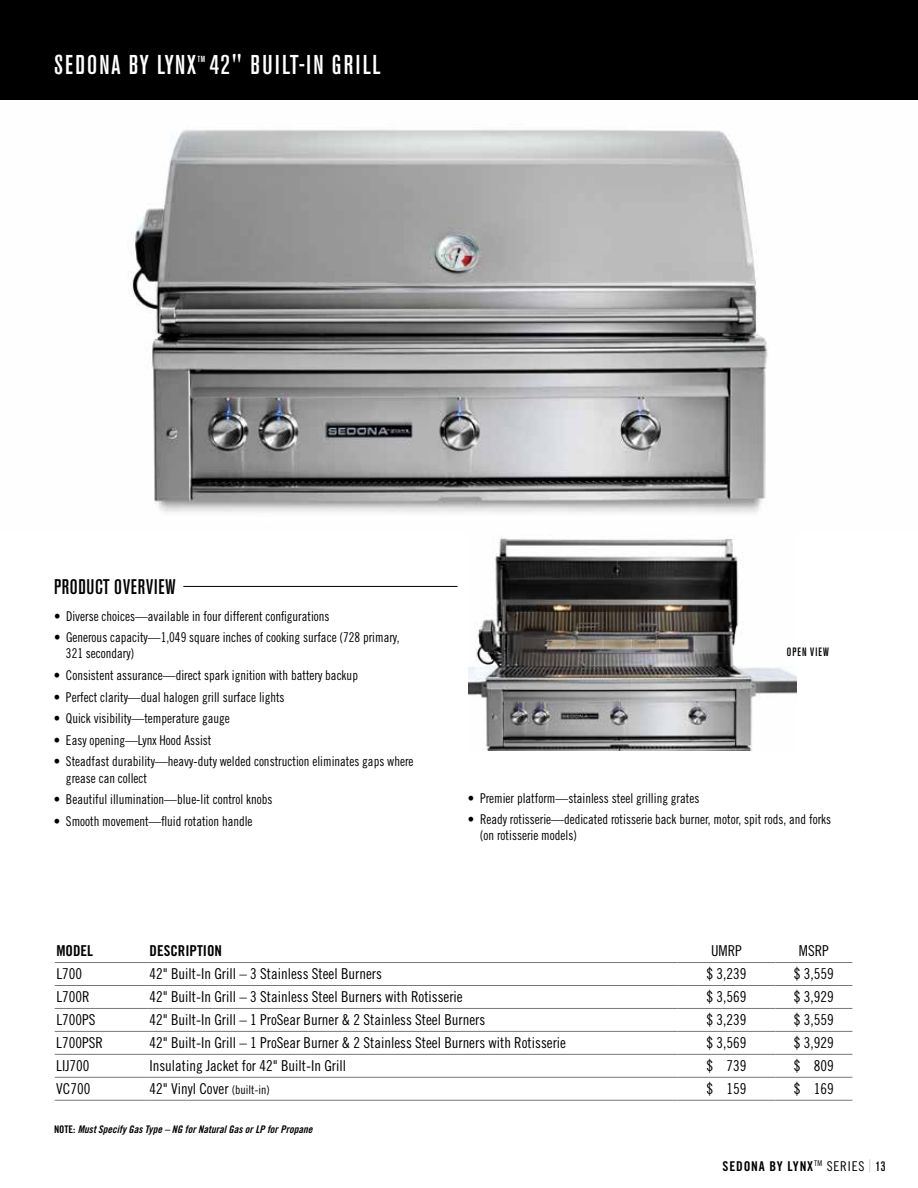
<style>
.page{position:relative;width:918px;height:1188px;background:#fff}
.page>*{position:absolute;margin:0;border:0;box-sizing:border-box;transform-origin:0 0}
.t1{font:500 condensed 27px "Akzidenz Grotesk BE";letter-spacing:.08em;color:#fff}
.t2{font:500 condensed 21px "Akzidenz Grotesk BE";letter-spacing:.04em;color:#000}
.t3{font:15px "Trade Gothic LT Std Cn 18";color:#000}
.t4{font:15px "Trade Gothic LT Std Bd Cn 20";color:#000}
.t5{font:13.5px/16.2px "Trade Gothic LT Std Cn 18";color:#000;scale:.95 1}
.t6{font:13.5px "Trade Gothic LT Std Bd Cn 20";letter-spacing:.06em;color:#000}
.t7{font:500 condensed 12px "Akzidenz Grotesk BE";letter-spacing:.09em;color:#000}
.t8{font:10.5px "Trade Gothic LT Std Bd Cn 20 Obl";color:#000}
.t9{font:500 condensed 8.7px "Akzidenz Grotesk BE";color:#fff}
.s1{font-size:12px}
.s2{font-family:"Trade Gothic LT Std Bd Cn 20"}
.s3{font-family:"Trade Gothic LT Std Cn 18"}
.s4{font-family:"Akzidenz Grotesk BE";font-weight:500;font-stretch:condensed}
</style>
<div class="page">
<svg style="left:869px;top:1159px;width:1px;height:14px"></svg>
<div style="left:0;top:0;width:918px;height:99px;background:#000"></div>
<hr style="left:55px;top:1054px;width:93px;height:1px;background:#77787b">
<hr style="left:148px;top:1054px;width:530px;height:1px;background:#77787b">
<hr style="left:678px;top:1054px;width:97px;height:1px;background:#77787b">
<hr style="left:775px;top:1054px;width:77px;height:1px;background:#77787b">
<hr style="left:55px;top:1100px;width:93px;height:1px;background:#77787b">
<hr style="left:148px;top:1100px;width:530px;height:1px;background:#77787b">
<hr style="left:678px;top:1100px;width:97px;height:1px;background:#77787b">
<hr style="left:775px;top:1100px;width:77px;height:1px;background:#77787b">
<hr style="left:55px;top:1077px;width:93px;height:1px;background:#77787b">
<hr style="left:148px;top:1077px;width:530px;height:1px;background:#77787b">
<hr style="left:678px;top:1077px;width:97px;height:1px;background:#77787b">
<hr style="left:775px;top:1077px;width:77px;height:1px;background:#77787b">
<hr style="left:55px;top:962px;width:93px;height:1px;background:#77787b">
<hr style="left:55px;top:985px;width:93px;height:1px;background:#77787b">
<hr style="left:55px;top:1008px;width:93px;height:1px;background:#77787b">
<hr style="left:148px;top:962px;width:530px;height:1px;background:#77787b">
<hr style="left:148px;top:985px;width:530px;height:1px;background:#77787b">
<hr style="left:148px;top:1008px;width:530px;height:1px;background:#77787b">
<hr style="left:678px;top:962px;width:97px;height:1px;background:#77787b">
<hr style="left:775px;top:962px;width:77px;height:1px;background:#77787b">
<hr style="left:678px;top:985px;width:97px;height:1px;background:#77787b">
<hr style="left:775px;top:985px;width:77px;height:1px;background:#77787b">
<hr style="left:678px;top:1008px;width:97px;height:1px;background:#77787b">
<hr style="left:775px;top:1008px;width:77px;height:1px;background:#77787b">
<hr style="left:55px;top:1031px;width:93px;height:1px;background:#77787b">
<hr style="left:148px;top:1031px;width:530px;height:1px;background:#77787b">
<hr style="left:678px;top:1031px;width:97px;height:1px;background:#77787b">
<hr style="left:775px;top:1031px;width:77px;height:1px;background:#77787b">
<img style="left:130px;top:129px;width:638px;height:384px">
<hr style="left:183px;top:586px;width:275px;height:1px;background:#000">
<img style="left:468px;top:537px;width:328px;height:214px">
<h1 class="t1" style="left:54px;top:50px;width:144px">SEDONA BY LYNX</h1>
<p class="t9" style="left:197px;top:54px;width:9px">TM</p>
<h1 class="t1" style="left:210px;top:50px;width:172px">42" BUILT-IN GRILL</h1>
<h2 class="t2" style="left:54px;top:575px;width:123px">PRODUCT OVERVIEW</h2>
<p class="t5" style="left:54px;top:607px;width:292px">• Diverse choices—available in four different configurations</p>
<p class="t5" style="left:66px;top:629px;width:353px;text-indent:-12px">• Generous capacity—1,049 square inches of cooking surface (728 primary,<br>321 secondary)</p>
<p class="t5" style="left:54px;top:667px;width:322px">• Consistent assurance—direct spark ignition with battery backup</p>
<p class="t5" style="left:54px;top:688px;width:244px">• Perfect clarity—dual halogen grill surface lights</p>
<p class="t5" style="left:54px;top:710px;width:187px">• Quick visibility—temperature gauge</p>
<p class="t5" style="left:54px;top:732px;width:167px">• Easy opening—Lynx Hood Assist</p>
<p class="t5" style="left:66px;top:753px;width:367px;text-indent:-12px">• Steadfast durability—heavy-duty welded construction eliminates gaps where grease can collect</p>
<p class="t5" style="left:54px;top:791px;width:232px">• Beautiful illumination—blue-lit control knobs</p>
<p class="t5" style="left:54px;top:813px;width:211px">• Smooth movement—fluid rotation handle</p>
<p class="t7" style="left:787px;top:645px;width:43px">OPEN VIEW</p>
<p class="t5" style="left:468px;top:790px;width:245px">• Premier platform—stainless steel grilling grates</p>
<p class="t5" style="left:480px;top:811px;width:371px;text-indent:-12px">• Ready rotisserie—dedicated rotisserie back burner, motor, spit rods, and forks (on rotisserie models)</p>
<p class="t4" style="left:56px;top:942px;width:38px">MODEL</p>
<p class="t4" style="left:150px;top:942px;width:74px">DESCRIPTION</p>
<p class="t3" style="left:711px;top:942px;width:32px">UMRP</p>
<p class="t3" style="left:799px;top:942px;width:31px">MSRP</p>
<p class="t3" style="left:56px;top:965px;width:27px">L700</p>
<p class="t3" style="left:150px;top:965px;width:234px">42" Built-In Grill – 3 Stainless Steel Burners</p>
<p class="t3" style="left:707px;top:965px;width:41px">$ 3,239</p>
<p class="t3" style="left:794px;top:965px;width:41px">$ 3,559</p>
<p class="t3" style="left:56px;top:988px;width:35px">L700R</p>
<p class="t3" style="left:150px;top:988px;width:315px">42" Built-In Grill – 3 Stainless Steel Burners with Rotisserie</p>
<p class="t3" style="left:707px;top:988px;width:41px">$ 3,569</p>
<p class="t3" style="left:794px;top:988px;width:41px">$ 3,929</p>
<p class="t3" style="left:56px;top:1011px;width:41px">L700PS</p>
<p class="t3" style="left:149px;top:1011px;width:337px">42" Built-In Grill – 1 ProSear Burner &amp; 2 Stainless Steel Burners</p>
<p class="t3" style="left:706px;top:1011px;width:41px">$ 3,239</p>
<p class="t3" style="left:794px;top:1011px;width:41px">$ 3,559</p>
<p class="t3" style="left:56px;top:1034px;width:48px">L700PSR</p>
<p class="t3" style="left:149px;top:1034px;width:418px">42" Built-In Grill – 1 ProSear Burner &amp; 2 Stainless Steel Burners with Rotisserie</p>
<p class="t3" style="left:706px;top:1034px;width:41px">$ 3,569</p>
<p class="t3" style="left:794px;top:1034px;width:41px">$ 3,929</p>
<p class="t3" style="left:56px;top:1057px;width:35px">LIJ700</p>
<p class="t3" style="left:149px;top:1057px;width:198px">Insulating Jacket for 42" Built-In Grill</p>
<p class="t3" style="left:706px;top:1057px;width:41px">$ 739</p>
<p class="t3" style="left:794px;top:1057px;width:41px">$ 809</p>
<p class="t3" style="left:56px;top:1080px;width:36px">VC700</p>
<p class="t3" style="left:149px;top:1080px;width:122px">42" Vinyl Cover <span class="s1">(built-in)</span></p>
<p class="t3" style="left:707px;top:1080px;width:41px">$ 159</p>
<p class="t3" style="left:794px;top:1080px;width:41px">$ 169</p>
<p class="t8" style="left:54px;top:1123px;width:260px"><span class="s2">NOTE:</span> Must Specify Gas Type – NG for Natural Gas or LP for Propane</p>
<p class="t6" style="left:723px;top:1158px;width:165px">SEDONA BY LYNX<sup>TM</sup> <span class="s3">SERIES</span> <span class="s4">13</span></p>
</div>
